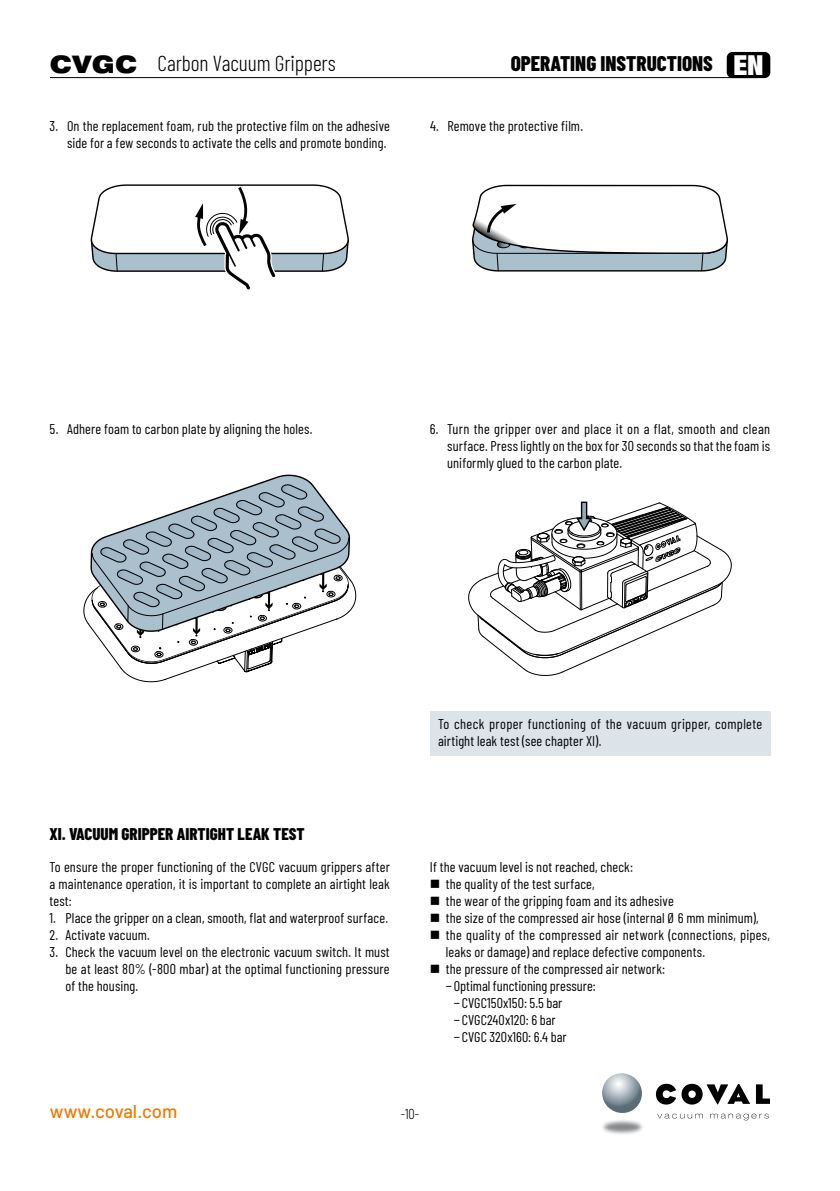
<style>
.page{position:relative;width:840px;height:1191px;background:#fff}
.page>*{position:absolute;margin:0;border:0;box-sizing:border-box;transform-origin:0 0}
.t1{font:900 expanded 27.6px "Helvetica Neue";color:#fff}
.t2{font:300 21.8px "Barlow Condensed";letter-spacing:-.005em;color:#000}
.t3{font:800 21.2px "Barlow Condensed";color:#000}
.t4{font:500 18.4px "Barlow";color:#ed7902}
.t5{font:800 17px "Barlow Condensed";color:#000}
.t6{font:14.2px/17px "Barlow Condensed";letter-spacing:.01em;color:#000;text-align:justify}
.t7{font:300 14.2px "Barlow Condensed";color:#000}
.s1{font-family:"Pragmatica Ext";font-weight:900;font-size:24.8px}
</style>
<div class="page">
<hr style="left:50px;top:77px;width:707px;height:1px;background:#000">
<img style="left:602px;top:1120px;width:41px;height:15px">
<svg style="left:657px;top:1113px;width:45px;height:5px"></svg>
<svg style="left:710px;top:1113px;width:58px;height:7px"></svg>
<svg style="left:655px;top:1083px;width:20px;height:21px"></svg>
<svg style="left:681px;top:1083px;width:68px;height:21px"></svg>
<svg style="left:756px;top:1084px;width:13px;height:20px"></svg>
<svg style="left:602px;top:1073px;width:40px;height:40px"></svg>
<svg style="left:91px;top:184px;width:258px;height:106px"></svg>
<svg style="left:472px;top:185px;width:255px;height:87px"></svg>
<svg style="left:259px;top:474px;width:53px;height:9px"></svg>
<svg style="left:83px;top:483px;width:273px;height:199px"></svg>
<svg style="left:468px;top:501px;width:263px;height:175px"></svg>
<div style="left:430px;top:711px;width:339px;height:44px;background:#dce4ea"></div>
<div style="left:726px;top:52px;width:43px;height:26px;background:#000;border-radius:6px"></div>
<h2 class="t2" style="left:50px;top:48px;width:287px"><span class="s1">CVGC</span> Carbon Vacuum Grippers</h2>
<h3 class="t3" style="left:510px;top:48px;width:203px">OPERATING INSTRUCTIONS</h3>
<p class="t6" style="left:50px;top:117px;width:341px;text-align:right">3. On the replacement foam, rub the protective film on the adhesive side for a few seconds to activate the cells and promote bonding.</p>
<p class="t6" style="left:430px;top:117px;width:154px">4. Remove the protective film.</p>
<h1 class="t1" style="left:733px;top:48px;width:32px">EN</h1>
<p class="t6" style="left:50px;top:419px;width:264px">5. Adhere foam to carbon plate by aligning the holes.</p>
<p class="t6" style="left:447px;top:419px;width:324px;text-indent:-17px">6. Turn the gripper over and place it on a flat, smooth and clean surface. Press lightly on the box for 30 seconds so that the foam is uniformly glued to the carbon plate.</p>
<p class="t6" style="left:438px;top:714px;width:325px">To check proper functioning of the vacuum gripper, complete airtight leak test (see chapter XI).</p>
<p class="t5" style="left:49px;top:822px;width:257px">XI. VACUUM GRIPPER AIRTIGHT LEAK TEST</p>
<p class="t6" style="left:49px;top:857px;width:341px">To ensure the proper functioning of the CVGC vacuum grippers after a maintenance operation, it is important to complete an airtight leak test:</p>
<p class="t6" style="left:49px;top:908px;width:340px">1. Place the gripper on a clean, smooth, flat and waterproof surface.</p>
<p class="t6" style="left:49px;top:925px;width:102px">2. Activate vacuum.</p>
<p class="t6" style="left:65px;top:942px;width:325px;text-indent:-16px">3. Check the vacuum level on the electronic vacuum switch. It must be at least 80% (-800 mbar) at the optimal functioning pressure of the housing.</p>
<p class="t6" style="left:429px;top:857px;width:205px">If the vacuum level is not reached, check:</p>
<p class="t6" style="left:445px;top:874px;width:150px">the quality of the test surface,</p>
<p class="t6" style="left:445px;top:891px;width:229px">the wear of the gripping foam and its adhesive</p>
<p class="t6" style="left:445px;top:908px;width:314px">the size of the compressed air hose (internal Ø 6 mm minimum),</p>
<p class="t6" style="left:445px;top:925px;width:325px">the quality of the compressed air network (connections, pipes,</p>
<p class="t6" style="left:445px;top:942px;width:260px">leaks or damage) and replace defective components.</p>
<p class="t6" style="left:445px;top:959px;width:221px">the pressure of the compressed air network:</p>
<p class="t6" style="left:445px;top:976px;width:151px">− Optimal functioning pressure:</p>
<p class="t6" style="left:453px;top:993px;width:110px">− CVGC150x150: 5.5 bar</p>
<p class="t6" style="left:453px;top:1010px;width:103px">− CVGC240x120: 6 bar</p>
<p class="t6" style="left:453px;top:1026px;width:114px">− CVGC 320x160: 6.4 bar</p>
<p class="t4" style="left:50px;top:1097px;width:129px">www.coval.com</p>
<p class="t7" style="left:400px;top:1103px;width:20px">-10-</p>
</div>
